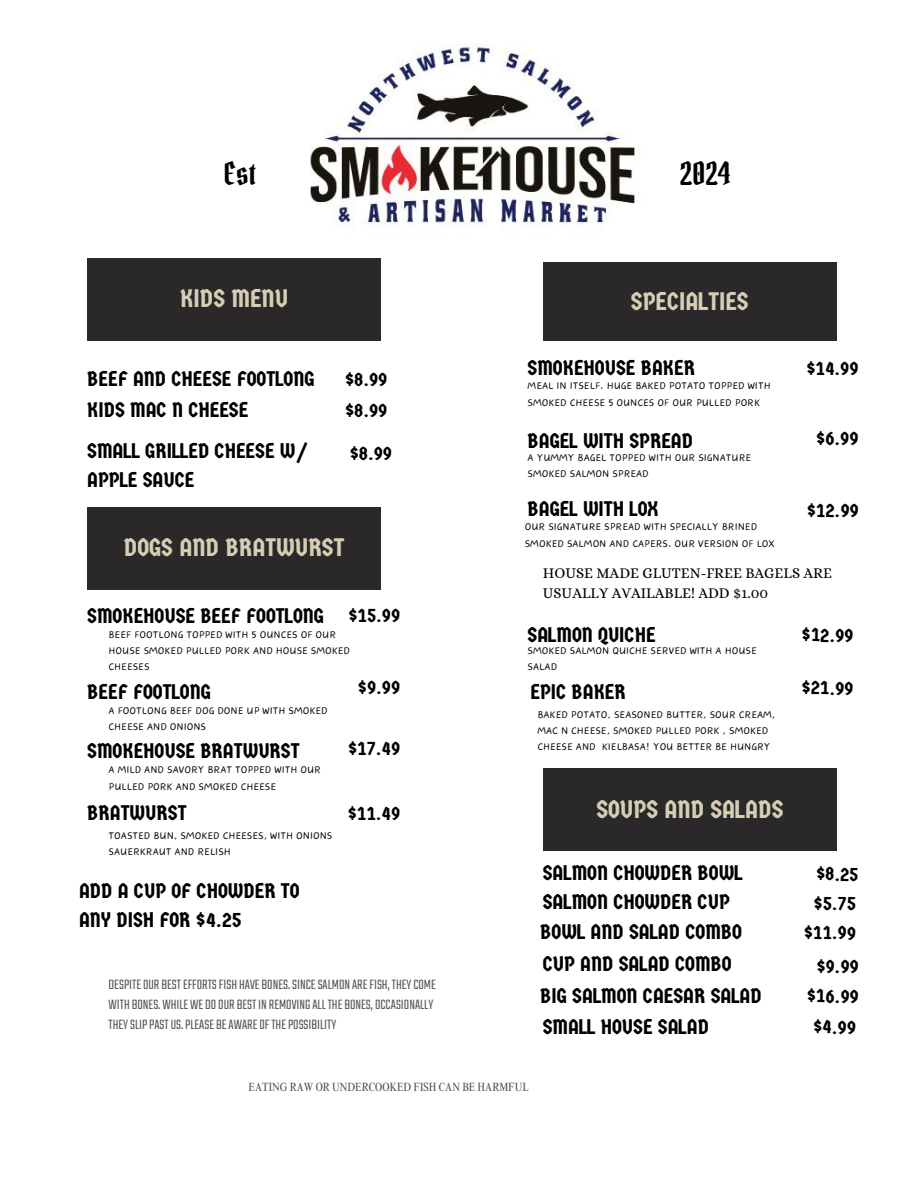
<style>
.page{position:relative;width:918px;height:1188px;background:#fff}
.page>*{position:absolute;margin:0;border:0;box-sizing:border-box;transform-origin:0 0}
.t1{font:31.05px "Pirata One";color:#000}
.t2{font:25.35px "Germania One";color:#d6ceb4}
.t3{font:21.15px/28.5px "Germania One";color:#000}
.t4{font:19.8px "Germania One";color:#000}
.t5{font:14.85px/20.2px "Kief Tek Regular";color:#545454}
.t6{font:14.85px/20.2px "Alice";color:#000}
.t7{font:12.15px/16.2px "Canva Wander World KR";color:#000}
.t8{font:condensed 12px "Times NRMT Pro";color:#545454}
</style>
<div class="page">
<img style="left:310px;top:44px;width:339px;height:219px">
<div style="left:87px;top:258px;width:294px;height:83px;background:#2a2829"></div>
<div style="left:543px;top:263px;width:294px;height:78px;background:#2a2829"></div>
<div style="left:87px;top:507px;width:294px;height:83px;background:#2a2829"></div>
<div style="left:543px;top:768px;width:294px;height:83px;background:#2a2829"></div>
<h1 class="t1" style="left:224px;top:154px;width:33px">Est</h1>
<h1 class="t1" style="left:680px;top:154px;width:51px">2024</h1>
<h2 class="t2" style="left:180px;top:284px;width:110px">KIDS MENU</h2>
<h2 class="t2" style="left:631px;top:287px;width:119px">SPECIALTIES</h2>
<h3 class="t3" style="left:87px;top:365px;width:229px">BEEF AND CHEESE FOOTLONG</h3>
<h3 class="t4" style="left:345px;top:368px;width:44px">$8.99</h3>
<h3 class="t3" style="left:87px;top:396px;width:162px">KIDS MAC N CHEESE</h3>
<h3 class="t4" style="left:345px;top:399px;width:44px">$8.99</h3>
<h2 class="t3" style="left:87px;top:437px;width:223px">SMALL GRILLED CHEESE W/</h2>
<h3 class="t4" style="left:350px;top:442px;width:44px">$8.99</h3>
<h2 class="t3" style="left:87px;top:466px;width:109px">APPLE SAUCE</h2>
<h3 class="t3" style="left:528px;top:354px;width:169px">SMOKEHOUSE BAKER</h3>
<h3 class="t7" style="left:528px;top:378px;width:244px">MEAL IN ITSELF. HUGE BAKED POTATO TOPPED WITH<br>SMOKED CHEESE 5 OUNCES OF OUR PULLED PORK</h3>
<h3 class="t3" style="left:528px;top:427px;width:167px">BAGEL WITH SPREAD</h3>
<h3 class="t7" style="left:528px;top:450px;width:225px">A YUMMY BAGEL TOPPED WITH OUR SIGNATURE<br>SMOKED SALMON SPREAD</h3>
<p class="t3" style="left:528px;top:495px;width:132px">BAGEL WITH LOX</p>
<h3 class="t4" style="left:806px;top:357px;width:54px">$14.99</h3>
<h3 class="t4" style="left:816px;top:427px;width:44px">$6.99</h3>
<p class="t4" style="left:807px;top:498px;width:53px;rotate:1deg">$12.99</p>
<h3 class="t2" style="left:124px;top:533px;width:222px">DOGS AND BRATWURST</h3>
<h3 class="t3" style="left:87px;top:601px;width:238px">SMOKEHOUSE BEEF FOOTLONG</h3>
<p class="t4" style="left:348px;top:604px;width:53px">$15.99</p>
<p class="t7" style="left:109px;top:627px;width:243px">BEEF FOOTLONG TOPPED WITH 5 OUNCES OF OUR<br>HOUSE SMOKED PULLED PORK AND HOUSE SMOKED<br>CHEESES</p>
<h3 class="t7" style="left:109px;top:703px;width:221px">A FOOTLONG BEEF DOG DONE UP WITH SMOKED<br>CHEESE AND ONIONS</h3>
<h3 class="t7" style="left:109px;top:762px;width:214px">A MILD AND SAVORY BRAT TOPPED WITH OUR<br>PULLED PORK AND SMOKED CHEESE</h3>
<h3 class="t4" style="left:358px;top:676px;width:44px">$9.99</h3>
<h3 class="t3" style="left:87px;top:678px;width:125px">BEEF FOOTLONG</h3>
<h3 class="t3" style="left:87px;top:737px;width:214px">SMOKEHOUSE BRATWURST</h3>
<p class="t4" style="left:348px;top:737px;width:54px">$17.49</p>
<h3 class="t3" style="left:87px;top:799px;width:101px">BRATWURST</h3>
<h3 class="t4" style="left:348px;top:802px;width:54px">$11.49</h3>
<p class="t7" style="left:109px;top:828px;width:225px">TOASTED BUN, SMOKED CHEESES, WITH ONIONS</p>
<p class="t7" style="left:109px;top:844px;width:124px">SAUERKRAUT AND RELISH</p>
<h4 class="t3" style="left:79px;top:877px;width:222px">ADD A CUP OF CHOWDER TO<br>ANY DISH FOR $4.25</h4>
<p class="t5" style="left:109px;top:975px;width:329px">DESPITEOURBESTEFFORTSFISHHAVEBONES.SINCESALMONAREFISH,THEYCOME<br>WITHBONES.WHILEWEDOOURBESTINREMOVINGALLTHEBONES,OCCASIONALLY<br>THEYSLIPPASTUS.PLEASEBEAWAREOFTHEPOSSIBILITY</p>
<p class="t7" style="left:525px;top:519px;width:252px">OUR SIGNATURE SPREAD WITH SPECIALLY BRINED<br>SMOKED SALMON AND CAPERS. OUR VERSION OF LOX</p>
<h3 class="t6" style="left:543px;top:563px;width:291px">HOUSE MADE GLUTEN-FREE BAGELS ARE<br>USUALLY AVAILABLE! ADD $1.00</h3>
<h4 class="t3" style="left:528px;top:621px;width:129px">SALMON QUICHE</h4>
<h3 class="t7" style="left:528px;top:643px;width:231px">SMOKED SALMON QUICHE SERVED WITH A HOUSE<br>SALAD</h3>
<p class="t4" style="left:802px;top:623px;width:53px;rotate:1deg">$12.99</p>
<h3 class="t3" style="left:530px;top:678px;width:97px">EPIC BAKER</h3>
<h3 class="t4" style="left:802px;top:676px;width:53px;rotate:1deg">$21.99</h3>
<h2 class="t7" style="left:537px;top:707px;width:239px">BAKED POTATO, SEASONED BUTTER, SOUR CREAM,<br>MAC N CHEESE, SMOKED PULLED PORK , SMOKED<br>CHEESE AND KIELBASA! YOU BETTER BE HUNGRY</h2>
<h3 class="t2" style="left:596px;top:795px;width:189px">SOUPS AND SALADS</h3>
<h3 class="t3" style="left:543px;top:859px;width:201px">SALMON CHOWDER BOWL</h3>
<h3 class="t4" style="left:816px;top:862px;width:44px;rotate:1deg">$8.25</h3>
<h3 class="t3" style="left:543px;top:888px;width:189px">SALMON CHOWDER CUP</h3>
<h3 class="t4" style="left:814px;top:892px;width:44px;rotate:1deg">$5.75</h3>
<h3 class="t3" style="left:540px;top:918px;width:203px">BOWL AND SALAD COMBO</h3>
<h3 class="t4" style="left:804px;top:921px;width:54px;rotate:1deg">$11.99</h3>
<h3 class="t3" style="left:543px;top:950px;width:190px">CUP AND SALAD COMBO</h3>
<h3 class="t4" style="left:817px;top:955px;width:44px;rotate:1deg">$9.99</h3>
<h3 class="t3" style="left:540px;top:982px;width:223px">BIG SALMON CAESAR SALAD</h3>
<h3 class="t4" style="left:807px;top:984px;width:53px;rotate:1deg">$16.99</h3>
<h3 class="t3" style="left:543px;top:1013px;width:168px">SMALL HOUSE SALAD</h3>
<h3 class="t4" style="left:813px;top:1015px;width:44px;rotate:1deg">$4.99</h3>
<p class="t8" style="left:249px;top:1083px;width:282px">EATING RAW OR UNDERCOOKED FISH CAN BE HARMFUL</p>
</div>
